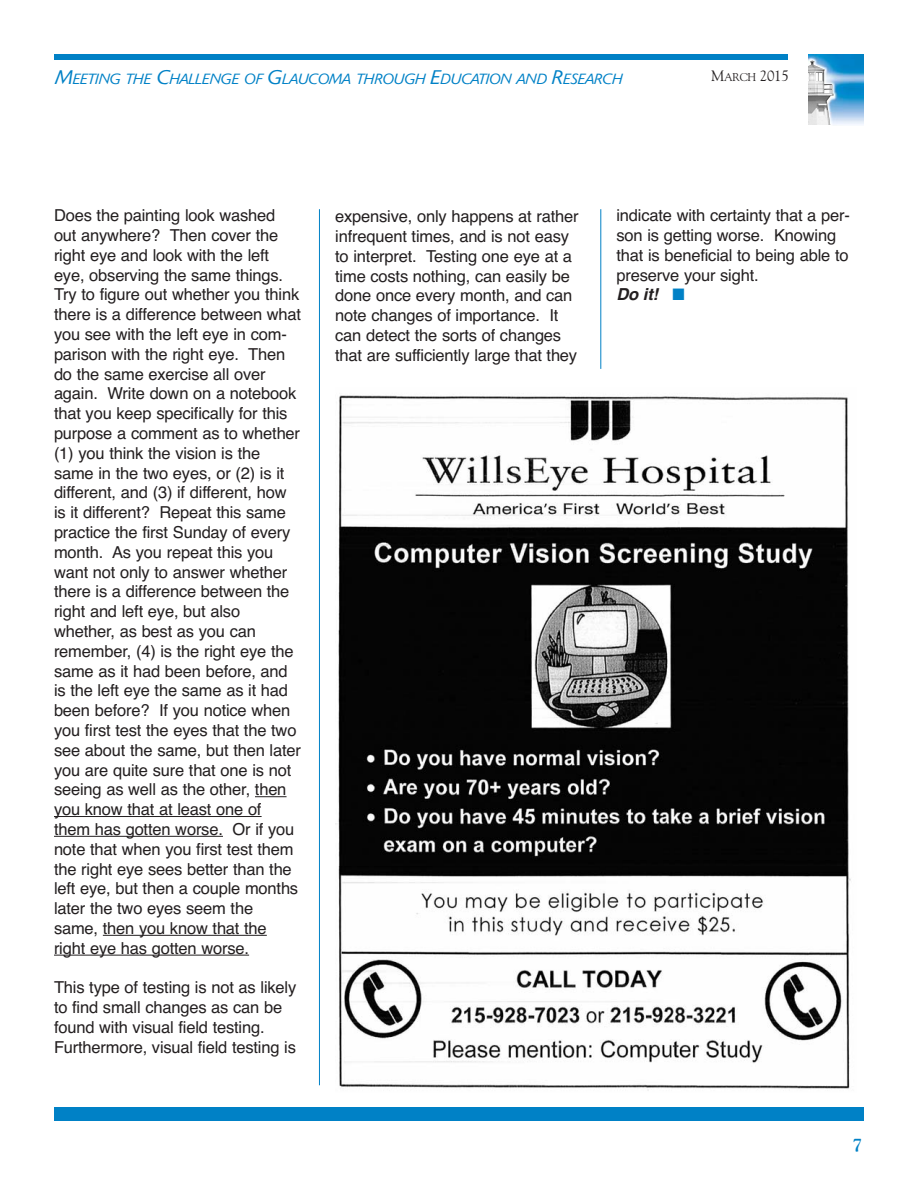
<style>
.page{position:relative;width:918px;height:1188px;background:#fff}
.page>*{position:absolute;margin:0;border:0;box-sizing:border-box;transform-origin:0 0}
.t1{font:700 18px "Goudy";color:#0081c6}
.t2{font:16.5px/19.8px "Helvetica";letter-spacing:-.01em;color:#231f20}
.t3{font:15px "Goudy";color:#231f20}
.t4{font:italic 300 14.7px "Delta";letter-spacing:-.01em;color:#0081c6}
.s1{font-size:19.5px}
.s2{font-size:11.25px}
.s3{font-weight:700;font-style:italic}
.s4{color:#0081c6}
</style>
<div class="page">
<hr style="left:319px;top:209px;width:1px;height:876px;background:#0081c6">
<hr style="left:600px;top:209px;width:1px;height:160px;background:#0081c6">
<div style="left:54px;top:54px;width:734px;height:6px;background:#0081c6"></div>
<img style="left:809px;top:54px;width:55px;height:71px">
<img style="left:809px;top:60px;width:26px;height:65px">
<div style="left:54px;top:1107px;width:810px;height:13px;background:#0081c6"></div>
<hr style="left:255px;top:796px;width:32px;height:1px;background:#231f20">
<hr style="left:54px;top:816px;width:208px;height:1px;background:#231f20">
<hr style="left:54px;top:836px;width:169px;height:1px;background:#231f20">
<hr style="left:103px;top:935px;width:164px;height:1px;background:#231f20">
<hr style="left:54px;top:955px;width:195px;height:1px;background:#231f20">
<img style="left:335px;top:395px;width:516px;height:696px">
<p class="t4" style="left:56px;top:74px;width:568px"><span class="s1">M</span>EETING THE <span class="s1">C</span>HALLENGE OF <span class="s1">G</span>LAUCOMA THROUGH <span class="s1">E</span>DUCATION AND <span class="s1">R</span>ESEARCH</p>
<p class="t3" style="left:711px;top:70px;width:79px">M<span class="s2">ARCH</span> 2015</p>
<p class="t2" style="left:54px;top:207px;width:249px">Does the painting look washed out anywhere? Then cover the right eye and look with the left eye, observing the same things.<br>Try to figure out whether you think there is a difference between what you see with the left eye in com&shy;parison with the right eye. Then do the same exercise all over again. Write down on a notebook that you keep specifically for this purpose a comment as to whether (1) you think the vision is the same in the two eyes, or (2) is it different, and (3) if different, how is it different? Repeat this same practice the first Sunday of every month. As you repeat this you want not only to answer whether there is a difference between the right and left eye, but also whether, as best as you can remember, (4) is the right eye the same as it had been before, and is the left eye the same as it had been before? If you notice when you first test the eyes that the two see about the same, but then later you are quite sure that one is not seeing as well as the other, then you know that at least one of them has gotten worse. Or if you note that when you first test them the right eye sees better than the left eye, but then a couple months later the two eyes seem the same, then you know that the right eye has gotten worse.</p>
<p class="t2" style="left:54px;top:979px;width:244px">This type of testing is not as likely to find small changes as can be found with visual field testing.<br>Furthermore, visual field testing is</p>
<p class="t2" style="left:335px;top:208px;width:245px">expensive, only happens at rather infrequent times, and is not easy to interpret. Testing one eye at a time costs nothing, can easily be done once every month, and can note changes of importance. It can detect the sorts of changes that are sufficiently large that they</p>
<p class="t2" style="left:616px;top:207px;width:235px">indicate with certainty that a per&shy;son is getting worse. Knowing that is beneficial to being able to preserve your sight.<br><span class="s3">Do it!</span> <span class="s4">■</span></p>
<p class="t1" style="left:852px;top:1138px;width:12px">7</p>
</div>
